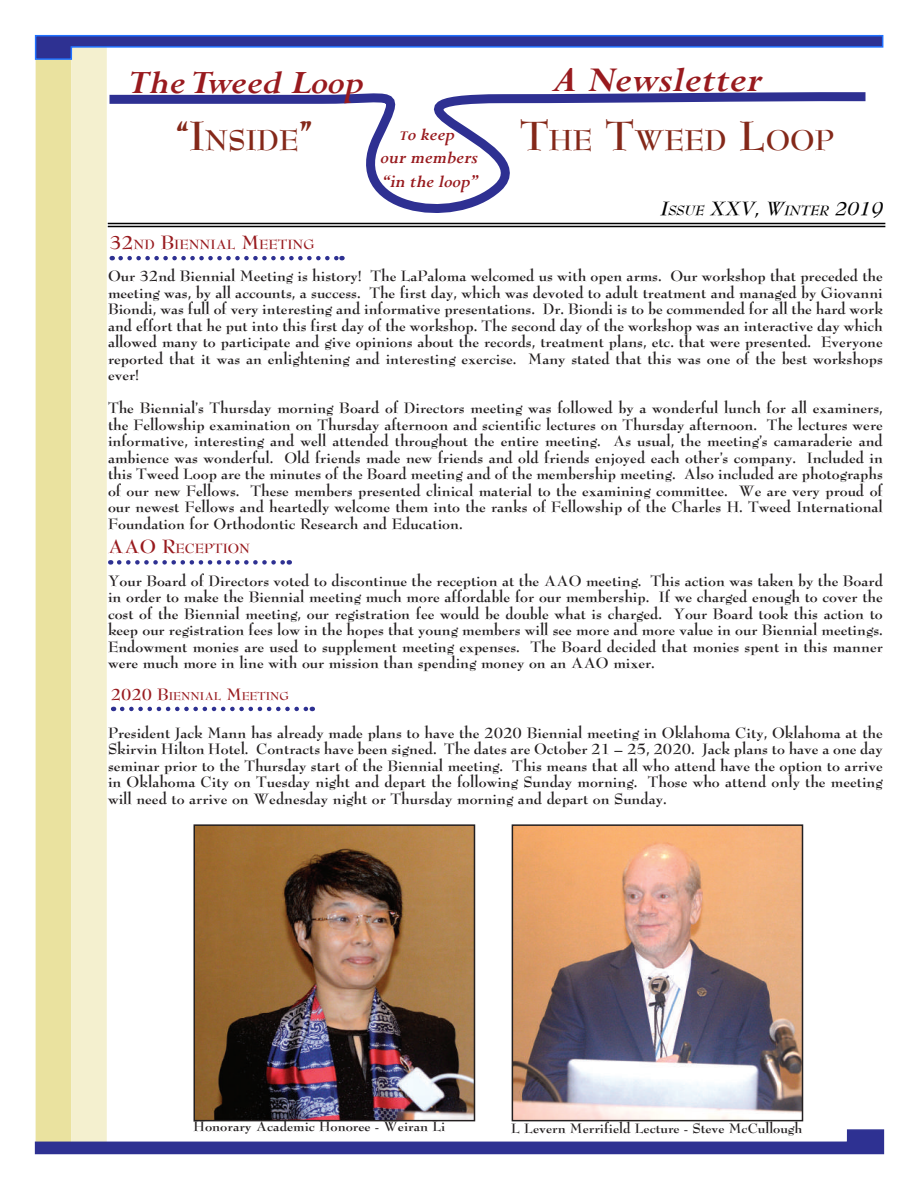
<style>
.page{position:relative;width:918px;height:1188px;background:#fff}
.page>*{position:absolute;margin:0;border:0;box-sizing:border-box;transform-origin:0 0}
.t1{font:italic 700 39.45px "Perpetua";color:#981a1e;scale:1.06 1}
.t2{font:italic 700 36.9px "Perpetua";color:#981a1e;scale:1.06 1}
.t3{font:700 31.5px "Metro";color:#842819}
.t4{font:italic 700 21px "Metro";color:#000}
.t5{font:italic 700 19.5px/23.4px "Perpetua";color:#981a1e;text-align:center}
.t6{font:700 16.5px/16.5px "Metro";color:#231f20;text-align:justify}
.t7{font:700 15px "Metro";color:#231f20}
.t8{font:700 14.7px "Metro";color:#981a1e}
.t9{font:700 12.6px "Metro";color:#981a1e}
.s1{font-size:15px}
.s2{font-size:45px}
.s3{font-size:14.7px}
.s4{font-size:21px}
.s5{font-size:18px}
</style>
<div class="page">
<svg style="left:110px;top:92px;width:756px;height:121px"></svg>
<div style="left:36px;top:59px;width:35px;height:1095px;background:#eae29f"></div>
<div style="left:71px;top:47px;width:36px;height:1107px;background:#f4f0cf"></div>
<svg style="left:34px;top:34px;width:850px;height:27px"></svg>
<svg style="left:34px;top:1129px;width:851px;height:26px"></svg>
<img style="left:197px;top:827px;width:275px;height:291px">
<div style="left:194px;top:824px;width:281px;height:297px;border:2px solid #231f20"></div>
<img style="left:515px;top:827px;width:285px;height:291px">
<div style="left:512px;top:824px;width:291px;height:297px;border:2px solid #231f20"></div>
<hr style="left:108px;top:223px;width:777px;height:1px;background:#000">
<hr style="left:108px;top:226px;width:777px;height:1px;background:#000">
<svg style="left:119px;top:560px;width:171px;height:5px"></svg>
<svg style="left:121px;top:256px;width:221px;height:4px"></svg>
<svg style="left:122px;top:707px;width:191px;height:4px"></svg>
<h2 class="t2" style="left:127px;top:59px;width:225px">The Tweed Loop</h2>
<h1 class="t1" style="left:552px;top:55px;width:200px">A Newsletter</h1>
<p class="t5" style="left:381px;top:122px;width:100px"><span class="s1">T</span>o keep<br>our members “in the loop”</p>
<h3 class="t3" style="left:176px;top:120px;width:138px"><span class="s2">“I</span>NSIDE<span class="s2">”</span></h3>
<h3 class="t3" style="left:520px;top:120px;width:316px"><span class="s2">T</span>HE <span class="s2">T</span>WEED <span class="s2">L</span>OOP</h3>
<p class="t4" style="left:660px;top:195px;width:224px">I<span class="s3">SSUE</span> XXV, W<span class="s3">INTER</span> 2019</p>
<p class="t8" style="left:110px;top:235px;width:207px"><span class="s4">32</span>ND <span class="s4">B</span>IENNIAL <span class="s4">M</span>EETING</p>
<p class="t6" style="left:108px;top:267px;width:776px">Our 32nd Biennial Meeting is history! The LaPaloma welcomed us with open arms. Our workshop that preceded the meeting was, by all accounts, a success. The first day, which was devoted to adult treatment and managed by Giovanni Biondi, was full of very interesting and informative presentations. Dr. Biondi is to be commended for all the hard work and effort that he put into this first day of the workshop. The second day of the workshop was an interactive day which allowed many to participate and give opinions about the records, treatment plans, etc. that were presented. Everyone reported that it was an enlightening and interesting exercise. Many stated that this was one of the best workshops ever!</p>
<p class="t6" style="left:108px;top:399px;width:776px">The Biennial’s Thursday morning Board of Directors meeting was followed by a wonderful lunch for all examiners, the Fellowship examination on Thursday afternoon and scientific lectures on Thursday afternoon. The lectures were informative, interesting and well attended throughout the entire meeting. As usual, the meeting’s camaraderie and ambience was wonderful. Old friends made new friends and old friends enjoyed each other’s company. Included in this Tweed Loop are the minutes of the Board meeting and of the membership meeting. Also included are photographs of our new Fellows. These members presented clinical material to the examining committee. We are very proud of our newest Fellows and heartedly welcome them into the ranks of Fellowship of the Charles H. Tweed International Foundation for Orthodontic Research and Education.</p>
<p class="t8" style="left:108px;top:539px;width:144px"><span class="s4">AAO R</span>ECEPTION</p>
<p class="t6" style="left:108px;top:572px;width:776px">Your Board of Directors voted to discontinue the reception at the AAO meeting. This action was taken by the Board in order to make the Biennial meeting much more affordable for our membership. If we charged enough to cover the cost of the Biennial meeting, our registration fee would be double what is charged. Your Board took this action to keep our registration fees low in the hopes that young members will see more and more value in our Biennial meetings.<br>Endowment monies are used to supplement meeting expenses. The Board decided that monies spent in this manner were much more in line with our mission than spending money on an AAO mixer.</p>
<p class="t9" style="left:111px;top:688px;width:180px"><span class="s5">2020 B</span>IENNIAL <span class="s5">M</span>EETING</p>
<p class="t6" style="left:108px;top:724px;width:776px">President Jack Mann has already made plans to have the 2020 Biennial meeting in Oklahoma City, Oklahoma at the Skirvin Hilton Hotel. Contracts have been signed. The dates are October 21 – 25, 2020. Jack plans to have a one day seminar prior to the Thursday start of the Biennial meeting. This means that all who attend have the option to arrive in Oklahoma City on Tuesday night and depart the following Sunday morning. Those who attend only the meeting will need to arrive on Wednesday night or Thursday morning and depart on Sunday.</p>
<p class="t7" style="left:194px;top:1117px;width:253px">Honorary Academic Honoree - Weiran Li</p>
<p class="t7" style="left:511px;top:1119px;width:293px">L Levern Merrifield Lecture - Steve McCullough</p>
</div>
